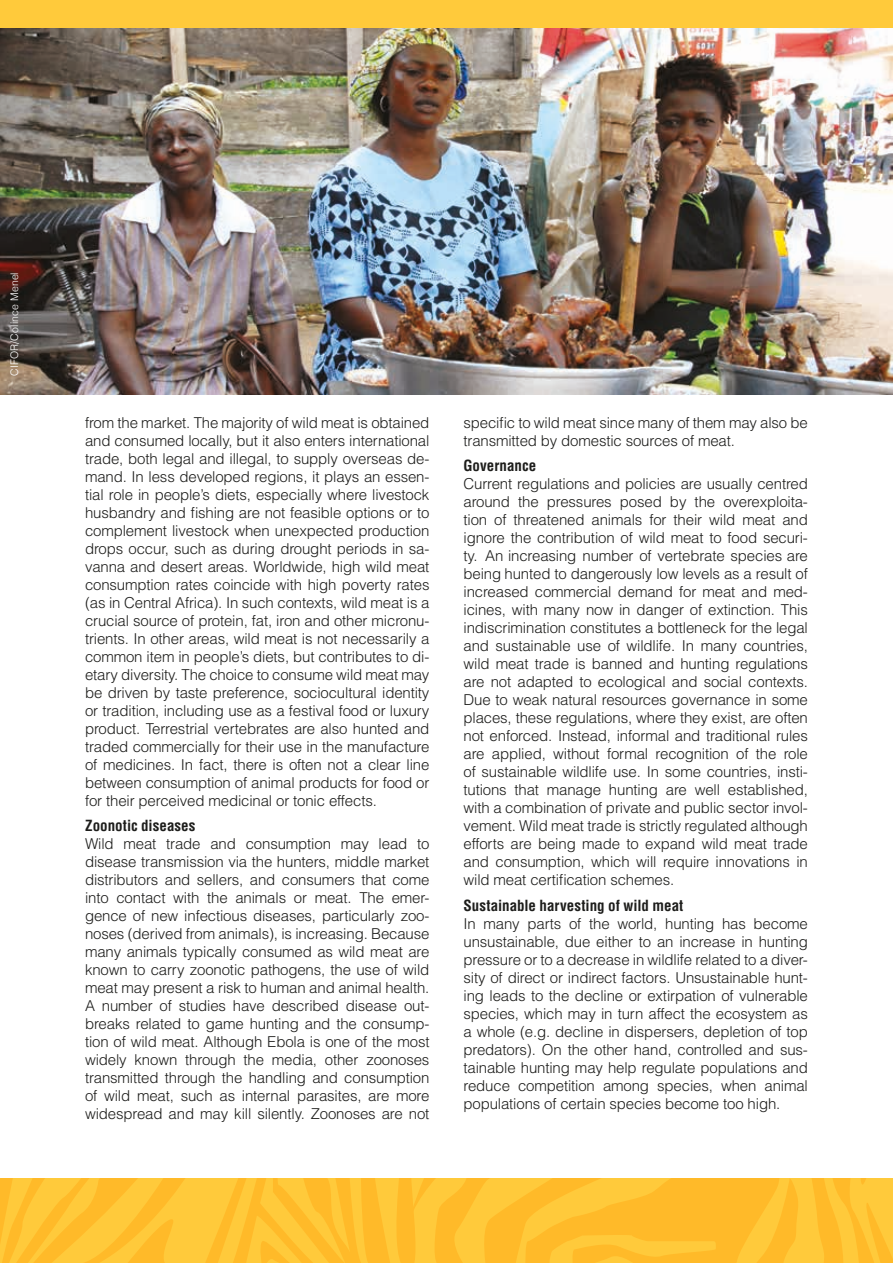
<style>
.page{position:relative;width:893px;height:1263px;background:#fff}
.page>*{position:absolute;margin:0;border:0;box-sizing:border-box;transform-origin:0 0}
.t1{font:300 15px/18px "Helvetica LT Std";letter-spacing:-.01em;color:#1d1d1b;text-align:justify}
.t2{font:700 condensed 15px "Helvetica LT Std";color:#1d1d1b}
.t3{font:300 10.5px "Helvetica";letter-spacing:.01em;color:#fff}
</style>
<div class="page">
<div style="left:0;top:0;width:893px;height:28px;background:#ffca3b"></div>
<svg style="left:0;top:1179px;width:893px;height:84px;background:#ffc131"></svg>
<img style="left:0;top:29px;width:893px;height:365px">
<p class="t3" style="left:6px;top:376px;width:105px;rotate:-90deg">CIFOR/Colince Menel</p>
<p class="t1" style="left:85px;top:413px;width:346px">from the market. The majority of wild meat is obtained and consumed locally, but it also enters international trade, both legal and illegal, to supply overseas de&shy;mand. In less developed regions, it plays an essen&shy;tial role in people’s diets, especially where livestock husbandry and fishing are not feasible options or to complement livestock when unexpected production drops occur, such as during drought periods in sa&shy;vanna and desert areas. Worldwide, high wild meat consumption rates coincide with high poverty rates (as in Central Africa). In such contexts, wild meat is a crucial source of protein, fat, iron and other micronu&shy;trients. In other areas, wild meat is not necessarily a common item in people’s diets, but contributes to di&shy;etary diversity. The choice to consume wild meat may be driven by taste preference, sociocultural identity or tradition, including use as a festival food or luxury product. Terrestrial vertebrates are also hunted and traded commercially for their use in the manufacture of medicines. In fact, there is often not a clear line between consumption of animal products for food or for their perceived medicinal or tonic effects.</p>
<p class="t2" style="left:85px;top:816px;width:112px">Zoonotic diseases</p>
<p class="t1" style="left:85px;top:834px;width:346px">Wild meat trade and consumption may lead to disease transmission via the hunters, middle market distributors and sellers, and consumers that come into contact with the animals or meat. The emer&shy;gence of new infectious diseases, particularly zoo&shy;noses (derived from animals), is increasing. Because many animals typically consumed as wild meat are known to carry zoonotic pathogens, the use of wild meat may present a risk to human and animal health.<br>A number of studies have described disease out&shy;breaks related to game hunting and the consump&shy;tion of wild meat. Although Ebola is one of the most widely known through the media, other zoonoses transmitted through the handling and consumption of wild meat, such as internal parasites, are more widespread and may kill silently. Zoonoses are not</p>
<p class="t1" style="left:463px;top:413px;width:346px">specific to wild meat since many of them may also be transmitted by domestic sources of meat.</p>
<p class="t2" style="left:463px;top:456px;width:74px">Governance</p>
<p class="t1" style="left:463px;top:474px;width:346px">Current regulations and policies are usually centred around the pressures posed by the overexploita&shy;tion of threatened animals for their wild meat and ignore the contribution of wild meat to food securi&shy;ty. An increasing number of vertebrate species are being hunted to dangerously low levels as a result of increased commercial demand for meat and med&shy;icines, with many now in danger of extinction. This indiscrimination constitutes a bottleneck for the legal and sustainable use of wildlife. In many countries, wild meat trade is banned and hunting regulations are not adapted to ecological and social contexts.<br>Due to weak natural resources governance in some places, these regulations, where they exist, are often not enforced. Instead, informal and traditional rules are applied, without formal recognition of the role of sustainable wildlife use. In some countries, insti&shy;tutions that manage hunting are well established, with a combination of private and public sector invol&shy;vement. Wild meat trade is strictly regulated although efforts are being made to expand wild meat trade and consumption, which will require innovations in wild meat certification schemes.</p>
<p class="t2" style="left:463px;top:896px;width:221px">Sustainable harvesting of wild meat</p>
<p class="t1" style="left:463px;top:914px;width:346px">In many parts of the world, hunting has become unsustainable, due either to an increase in hunting pressure or to a decrease in wildlife related to a diver&shy;sity of direct or indirect factors. Unsustainable hunt&shy;ing leads to the decline or extirpation of vulnerable species, which may in turn affect the ecosystem as a whole (e.g. decline in dispersers, depletion of top predators). On the other hand, controlled and sus&shy;tainable hunting may help regulate populations and reduce competition among species, when animal populations of certain species become too high.</p>
</div>
